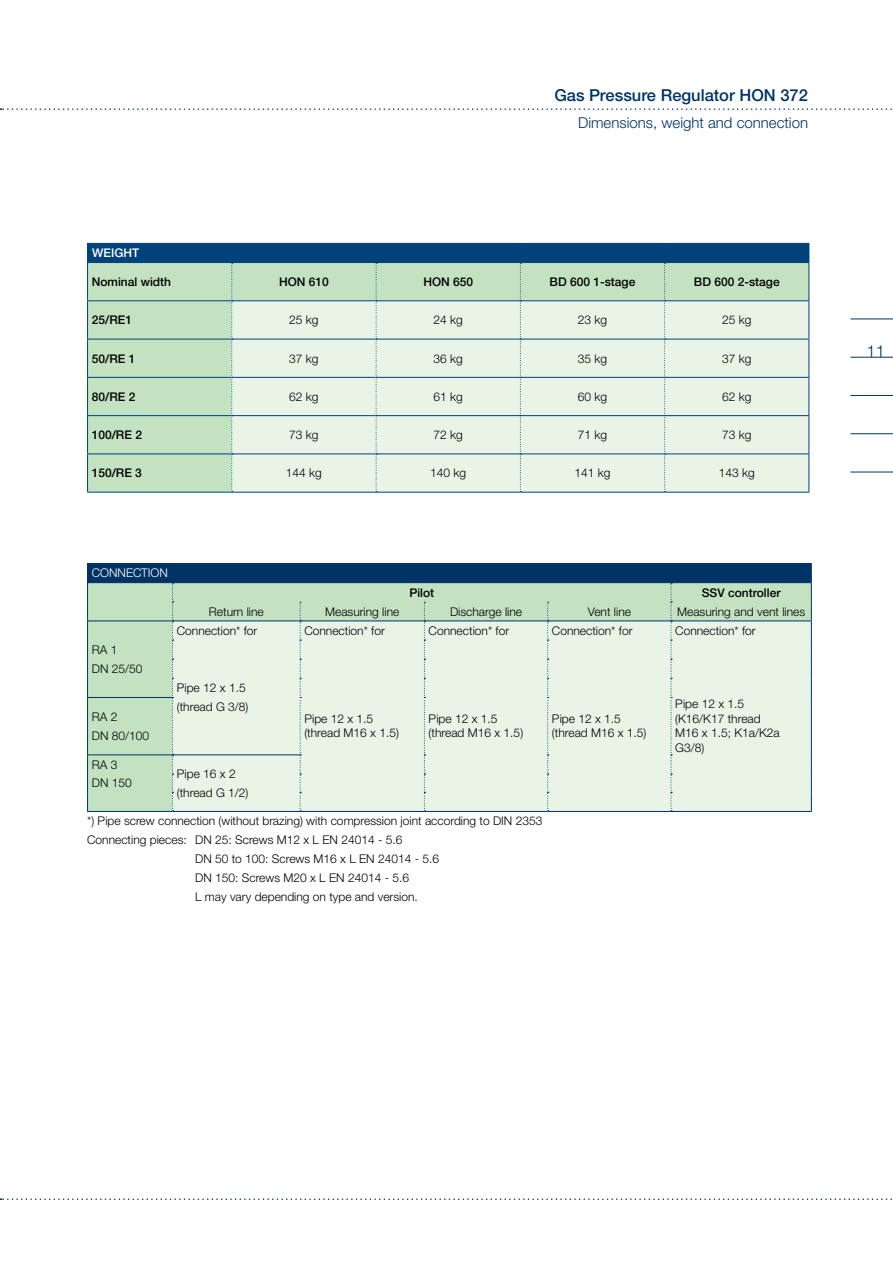
<style>
.page{position:relative;width:893px;height:1263px;background:#fff}
.page>*{position:absolute;margin:0;border:0;box-sizing:border-box;transform-origin:0 0}
.t1{font:500 16.5px "Helvetica Neue LTW1 G";color:#003365}
.t2{font:300 16.5px "Helvetica Neue LTW1 G";color:#003365}
.t3{font:300 15px "Helvetica Neue LTW1 G";color:#003365}
.t4{font:300 12px/14.4px "Helvetica Neue LTW1 G";color:#000}
.t5{font:500 12px "Helvetica Neue LTW1 G";color:#000}
.t6{font:300 12px "Helvetica Neue LTW1 G";color:#fff}
.t7{font:500 12px "Helvetica Neue LTW1 G";color:#fff}
</style>
<div class="page">
<hr style="left:850px;top:319px;width:43px;height:1px;background:#003365">
<hr style="left:850px;top:357px;width:43px;height:1px;background:#003365">
<hr style="left:850px;top:395px;width:43px;height:1px;background:#003365">
<hr style="left:850px;top:433px;width:43px;height:1px;background:#003365">
<hr style="left:850px;top:472px;width:43px;height:1px;background:#003365">
<svg style="left:0;top:108px;width:892px;height:2px"></svg>
<svg style="left:0;top:1198px;width:892px;height:2px"></svg>
<div style="left:88px;top:563px;width:723px;height:20px;background:#003365"></div>
<div style="left:88px;top:583px;width:723px;height:228px;background:#c3e2c1"></div>
<div style="left:174px;top:621px;width:637px;height:190px;background:#e9f4e7"></div>
<hr style="left:87px;top:563px;width:86px;height:1px;background:#003365">
<hr style="left:671px;top:563px;width:141px;height:1px;background:#003365">
<hr style="left:87px;top:620px;width:86px;height:1px;background:#003365">
<hr style="left:173px;top:620px;width:127px;height:1px;background:#003365">
<hr style="left:300px;top:620px;width:124px;height:1px;background:#003365">
<hr style="left:424px;top:620px;width:124px;height:1px;background:#003365">
<hr style="left:548px;top:620px;width:123px;height:1px;background:#003365">
<hr style="left:671px;top:620px;width:141px;height:1px;background:#003365">
<svg style="left:87px;top:564px;width:1px;height:133px"></svg>
<svg style="left:811px;top:564px;width:1px;height:133px"></svg>
<hr style="left:87px;top:697px;width:85px;height:1px;background:#003365">
<hr style="left:87px;top:698px;width:1px;height:56px;background:#003365">
<hr style="left:811px;top:697px;width:1px;height:58px;background:#003365">
<hr style="left:87px;top:754px;width:86px;height:1px;background:#003365">
<hr style="left:173px;top:754px;width:127px;height:1px;background:#003365">
<svg style="left:87px;top:755px;width:1px;height:56px"></svg>
<svg style="left:811px;top:755px;width:1px;height:56px"></svg>
<svg style="left:172px;top:583px;width:2px;height:228px"></svg>
<svg style="left:300px;top:602px;width:1px;height:209px"></svg>
<svg style="left:424px;top:602px;width:1px;height:209px"></svg>
<svg style="left:547px;top:602px;width:2px;height:209px"></svg>
<svg style="left:671px;top:583px;width:1px;height:228px"></svg>
<hr style="left:300px;top:811px;width:124px;height:1px;background:#003365">
<hr style="left:424px;top:811px;width:124px;height:1px;background:#003365">
<hr style="left:548px;top:811px;width:123px;height:1px;background:#003365">
<hr style="left:671px;top:811px;width:141px;height:1px;background:#003365">
<hr style="left:173px;top:811px;width:127px;height:1px;background:#003365">
<hr style="left:87px;top:811px;width:86px;height:1px;background:#003365">
<hr style="left:87px;top:243px;width:145px;height:1px;background:#00427a">
<hr style="left:232px;top:243px;width:144px;height:1px;background:#00427a">
<hr style="left:376px;top:243px;width:144px;height:1px;background:#00427a">
<hr style="left:520px;top:243px;width:145px;height:1px;background:#00427a">
<hr style="left:665px;top:243px;width:144px;height:1px;background:#00427a">
<svg style="left:87px;top:244px;width:722px;height:248px;background:#c5dcd0"></svg>
<hr style="left:87px;top:492px;width:145px;height:1px;background:#00427a">
<hr style="left:232px;top:492px;width:144px;height:1px;background:#00427a">
<hr style="left:376px;top:492px;width:144px;height:1px;background:#00427a">
<hr style="left:520px;top:492px;width:145px;height:1px;background:#00427a">
<hr style="left:665px;top:492px;width:144px;height:1px;background:#00427a">
<h1 class="t1" style="left:554px;top:85px;width:255px">Gas pressure regulator HON 372</h1>
<p class="t3" style="left:578px;top:113px;width:232px">Dimensions, weight and connection</p>
<p class="t7" style="left:92px;top:246px;width:49px">Weig ht</p>
<p class="t5" style="left:92px;top:274px;width:81px">Nominal width</p>
<p class="t5" style="left:279px;top:274px;width:10px">HON</p>
<p class="t5" style="left:309px;top:274px;width:22px">610</p>
<p class="t5" style="left:423px;top:274px;width:10px">HON</p>
<p class="t5" style="left:453px;top:274px;width:22px">650</p>
<p class="t5" style="left:550px;top:274px;width:87px">BD 600 1-stage</p>
<p class="t5" style="left:694px;top:274px;width:87px">BD 600 2-stage</p>
<p class="t5" style="left:92px;top:313px;width:42px">25/RE1</p>
<p class="t4" style="left:289px;top:313px;width:31px">25 kg</p>
<p class="t4" style="left:434px;top:313px;width:31px">24 kg</p>
<p class="t4" style="left:578px;top:313px;width:31px">23 kg</p>
<p class="t4" style="left:722px;top:313px;width:31px">25 kg</p>
<p class="t5" style="left:92px;top:351px;width:45px">50/RE 1</p>
<p class="t4" style="left:289px;top:351px;width:31px">37 kg</p>
<p class="t4" style="left:434px;top:351px;width:31px">36 kg</p>
<p class="t4" style="left:578px;top:351px;width:31px">35 kg</p>
<p class="t4" style="left:722px;top:351px;width:31px">37 kg</p>
<p class="t5" style="left:92px;top:389px;width:45px">80/RE 2</p>
<p class="t4" style="left:289px;top:389px;width:31px">62 kg</p>
<p class="t4" style="left:433px;top:389px;width:31px">61 kg</p>
<p class="t4" style="left:578px;top:389px;width:31px">60 kg</p>
<p class="t4" style="left:722px;top:389px;width:31px">62 kg</p>
<p class="t5" style="left:92px;top:428px;width:52px">100/RE 2</p>
<p class="t4" style="left:289px;top:427px;width:31px">73 kg</p>
<p class="t4" style="left:433px;top:427px;width:31px">72 kg</p>
<p class="t4" style="left:578px;top:427px;width:31px">71 kg</p>
<p class="t4" style="left:722px;top:427px;width:31px">73 kg</p>
<p class="t5" style="left:92px;top:466px;width:52px">150/RE 3</p>
<p class="t4" style="left:286px;top:466px;width:38px">144 kg</p>
<p class="t4" style="left:430px;top:466px;width:38px">140 kg</p>
<p class="t4" style="left:574px;top:466px;width:38px">141 kg</p>
<p class="t4" style="left:719px;top:466px;width:38px">143 kg</p>
<p class="t6" style="left:92px;top:566px;width:17px">Connection</p>
<p class="t4" style="left:92px;top:642px;width:27px">RA 1</p>
<p class="t5" style="left:409px;top:585px;width:26px">Pilot</p>
<p class="t5" style="left:702px;top:585px;width:80px">SSV controller</p>
<p class="t4" style="left:209px;top:604px;width:56px">Return line</p>
<p class="t4" style="left:325px;top:604px;width:76px">Measuring line</p>
<p class="t4" style="left:450px;top:604px;width:74px">Discharge line</p>
<p class="t4" style="left:588px;top:604px;width:45px">Vent line</p>
<p class="t4" style="left:677px;top:604px;width:130px">Measuring and vent lines</p>
<p class="t4" style="left:177px;top:623px;width:82px">Connection* for</p>
<p class="t4" style="left:304px;top:623px;width:82px">Connection* for</p>
<p class="t4" style="left:429px;top:623px;width:82px">Connection* for</p>
<p class="t4" style="left:552px;top:623px;width:82px">Connection* for</p>
<p class="t4" style="left:675px;top:623px;width:82px">Connection* for</p>
<p class="t4" style="left:92px;top:661px;width:52px">DN 25/50</p>
<p class="t4" style="left:92px;top:707px;width:59px;line-height:19.2px">RA 2<br>DN 80/100</p>
<p class="t4" style="left:92px;top:757px;width:27px">RA 3</p>
<p class="t4" style="left:177px;top:678px;width:73px;line-height:19.2px">Pipe 12 x 1.5 (thread G 3/8)</p>
<p class="t4" style="left:304px;top:711px;width:96px">Pipe 12 x 1.5 (thread M16 x 1.5)</p>
<p class="t4" style="left:429px;top:711px;width:96px">Pipe 12 x 1.5 (thread M16 x 1.5)</p>
<p class="t4" style="left:552px;top:711px;width:96px">Pipe 12 x 1.5 (thread M16 x 1.5)</p>
<p class="t4" style="left:177px;top:764px;width:73px;line-height:19.2px">Pipe 16 x 2 (thread G 1/2)</p>
<p class="t4" style="left:92px;top:776px;width:42px">DN 150</p>
<p class="t4" style="left:87px;top:813px;width:457px">*) Pipe screw connection (without brazing) with compression joint according to DIN 2353</p>
<p class="t4" style="left:87px;top:832px;width:317px">Connecting pieces: DN 25: Screws M12 x L EN 24014 - 5.6</p>
<p class="t4" style="left:195px;top:852px;width:246px">DN 50 to 100: Screws M16 x L EN 24014 - 5.6</p>
<p class="t4" style="left:195px;top:871px;width:215px">DN 150: Screws M20 x L EN 24014 - 5.6</p>
<p class="t4" style="left:195px;top:890px;width:224px">L may vary depending on type and version.</p>
<p class="t4" style="left:675px;top:697px;width:106px">Pipe 12 x 1.5 (K16/K17 thread<br>M16 x 1.5; K1a/K2a<br>G3/8)</p>
<h1 class="t2" style="left:867px;top:341px;width:20px">11</h1>
</div>
